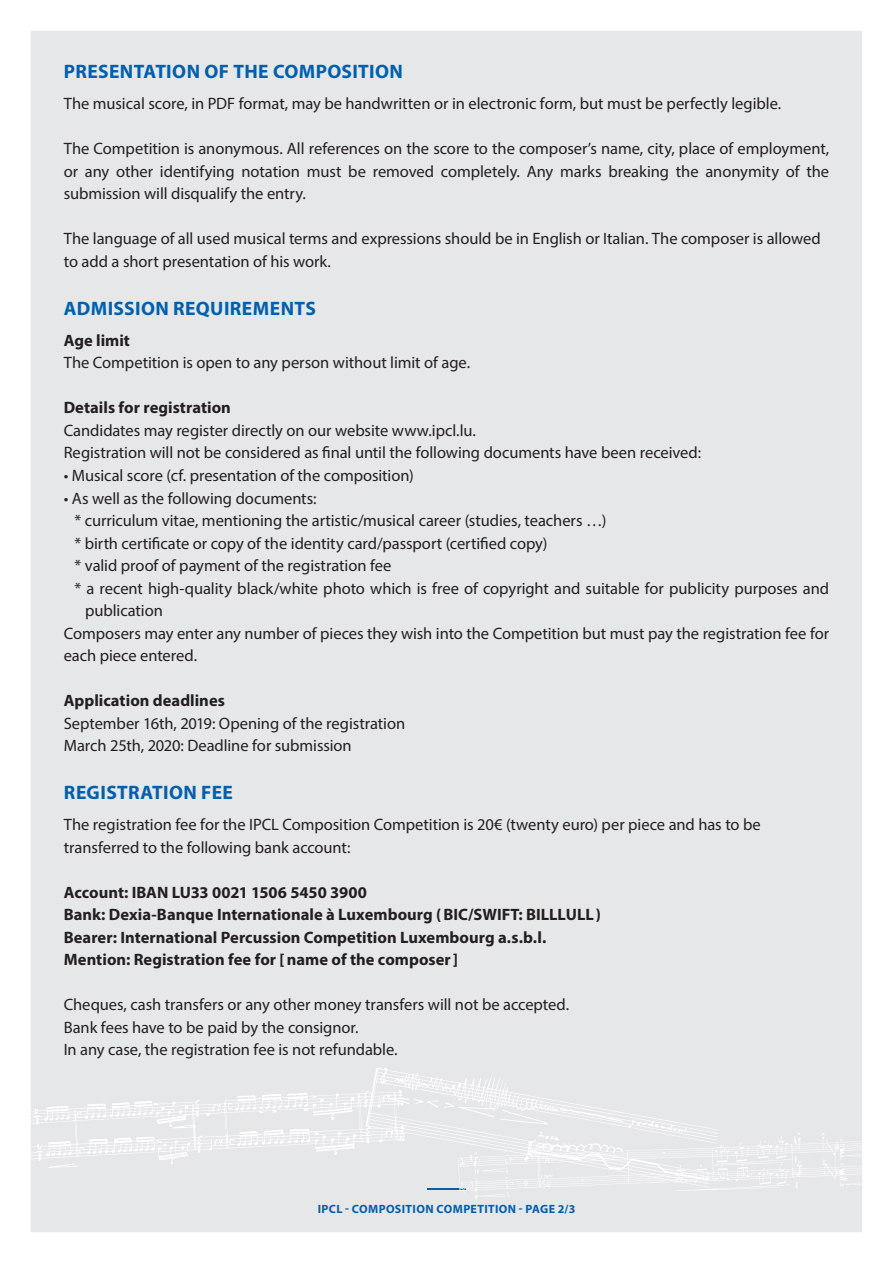
<style>
.page{position:relative;width:893px;height:1263px;background:#fff}
.page>*{position:absolute;margin:0;border:0;box-sizing:border-box;transform-origin:0 0}
.t1{font:700 19.5px "Myriad Pro";letter-spacing:.015em;color:#0160ae}
.t2{font:16.5px/22.5px "Myriad Pro";letter-spacing:-.005em;color:#231f20}
.t3{font:700 16.5px/22.5px "Myriad Pro";color:#231f20}
.t4{font:700 12px "Myriad Pro";letter-spacing:.03em;color:#0160ae}
</style>
<div class="page">
<div style="left:16px;top:16px;width:861px;height:1231px;background:#e6e7e9"></div>
<div style="left:1px;top:1px;width:891px;height:1261px;border:30px solid #fff"></div>
<svg style="left:20px;top:1067px;width:852px;height:133px"></svg>
<p class="t1" style="left:64px;top:59px;width:341px">PRESENTATION OF THE COMPOSITION</p>
<p class="t2" style="left:64px;top:92px;width:719px">The musical score, in PDF format, may be handwritten or in electronic form, but must be perfectly legible.</p>
<p class="t2" style="left:64px;top:137px;width:767px;text-align:justify">The Competition is anonymous. All references on the score to the composer’s name, city, place of employment, or any other identifying notation must be removed completely. Any marks breaking the anonymity of the submission will disqualify the entry.</p>
<p class="t2" style="left:64px;top:227px;width:758px">The language of all used musical terms and expressions should be in English or Italian. The composer is allowed to add a short presentation of his work.</p>
<p class="t1" style="left:64px;top:296px;width:254px">ADMISSION REQUIREMENTS</p>
<p class="t3" style="left:64px;top:329px;width:68px">Age limit</p>
<p class="t2" style="left:64px;top:351px;width:408px">The Competition is open to any person without limit of age.</p>
<p class="t3" style="left:64px;top:396px;width:169px">Details for registration</p>
<p class="t2" style="left:64px;top:419px;width:639px">Candidates may register directly on our website www.ipcl.lu.<br>Registration will not be considered as final until the following documents have been received:</p>
<p class="t2" style="left:64px;top:464px;width:351px">• Musical score (cf. presentation of the composition)</p>
<p class="t2" style="left:64px;top:486px;width:254px">• As well as the following documents:</p>
<p class="t2" style="left:74px;top:509px;width:533px">* curriculum vitae, mentioning the artistic/musical career (studies, teachers …)</p>
<p class="t2" style="left:74px;top:531px;width:474px">* birth certificate or copy of the identity card/passport (certified copy)</p>
<p class="t2" style="left:74px;top:554px;width:318px">* valid proof of payment of the registration fee</p>
<p class="t2" style="left:74px;top:576px;width:756px">* a recent high-quality black/white photo which is free of copyright and suitable for publicity purposes and</p>
<p class="t2" style="left:85px;top:599px;width:79px">publication</p>
<p class="t2" style="left:64px;top:621px;width:767px">Composers may enter any number of pieces they wish into the Competition but must pay the registration fee for</p>
<p class="t2" style="left:64px;top:644px;width:135px">each piece entered.</p>
<p class="t3" style="left:64px;top:689px;width:163px">Application deadlines</p>
<p class="t2" style="left:64px;top:711px;width:343px">September 16th, 2019: Opening of the registration<br>March 25th, 2020: Deadline for submission</p>
<p class="t1" style="left:64px;top:780px;width:171px">REGISTRATION FEE</p>
<p class="t2" style="left:64px;top:813px;width:699px">The registration fee for the IPCL Composition Competition is 20€ (twenty euro) per piece and has to be transferred to the following bank account:</p>
<p class="t3" style="left:64px;top:880px;width:539px">Account: IBAN LU33 0021 1506 5450 3900<br>Bank: Dexia-Banque Internationale à Luxembourg (BIC/SWIFT: BILLLULL)<br>Bearer: International Percussion Competition Luxembourg a.s.b.l.<br>Mention: Registration fee for [name of the composer]</p>
<p class="t2" style="left:64px;top:993px;width:507px">Cheques, cash transfers or any other money transfers will not be accepted.<br>Bank fees have to be paid by the consignor.<br>In any case, the registration fee is not refundable.</p>
<p class="t4" style="left:318px;top:1201px;width:259px">IPCL - COMPOSITION COMPETITION - PAGE 2/3</p>
</div>
